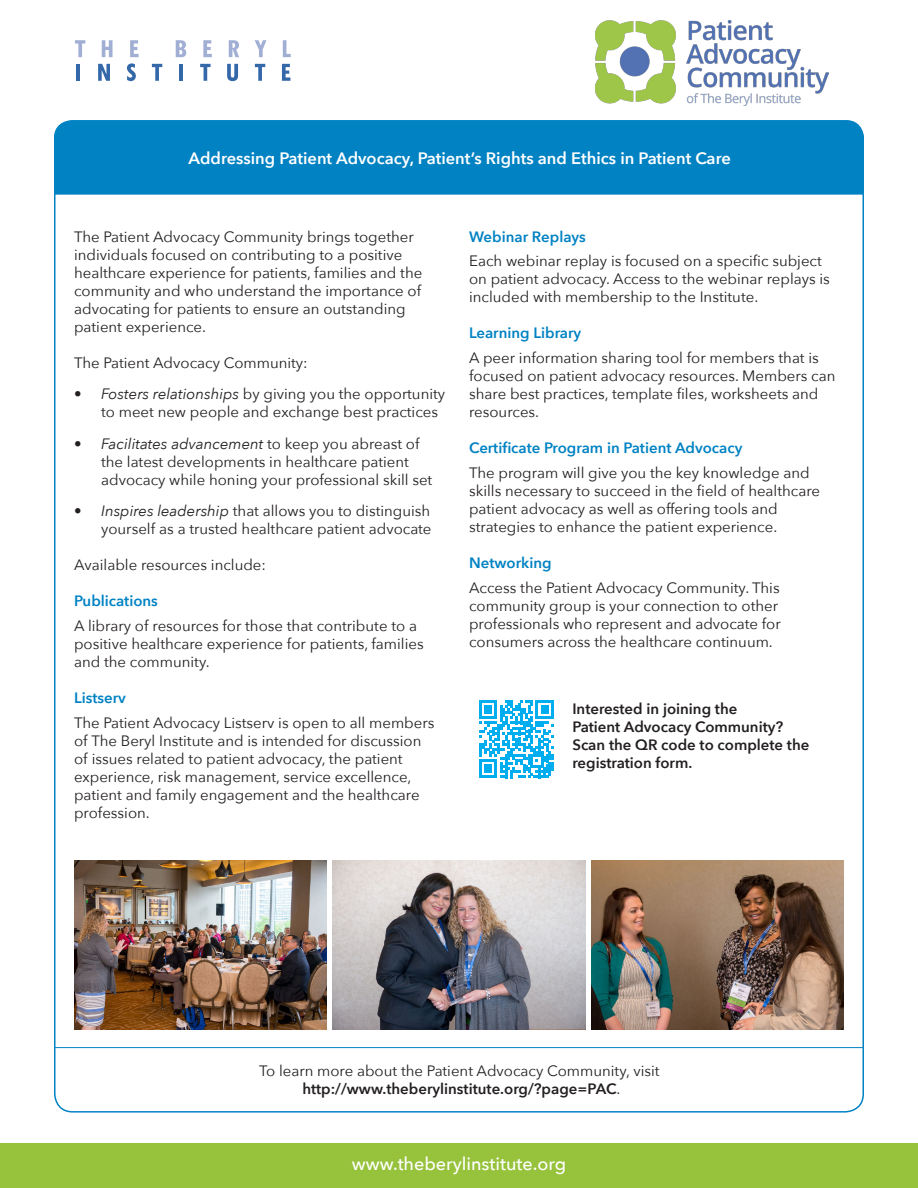
<style>
.page{position:relative;width:918px;height:1188px;background:#fff}
.page>*{position:absolute;margin:0;border:0;box-sizing:border-box;transform-origin:0 0}
.t1{font:500 18px "Avenir Next";color:#fff}
.t2{font:600 16.5px "Avenir Next";color:#fff}
.t3{font:15px/18px "Avenir Next";color:#231f20}
.t4{font:600 15px "Avenir Next";color:#0082c3}
.t5{font:600 15px/18px "Avenir Next";color:#231f20}
.s1{font-style:italic}
.s2{font-weight:600}
</style>
<div class="page">
<div style="left:54px;top:120px;width:810px;height:75px;background:#0082c3"></div>
<svg style="left:479px;top:700px;width:75px;height:78px"></svg>
<svg style="left:75px;top:40px;width:10px;height:17px"></svg>
<svg style="left:102px;top:40px;width:11px;height:17px"></svg>
<svg style="left:130px;top:40px;width:9px;height:17px"></svg>
<svg style="left:176px;top:40px;width:10px;height:17px"></svg>
<svg style="left:203px;top:40px;width:9px;height:17px"></svg>
<svg style="left:229px;top:40px;width:10px;height:17px"></svg>
<svg style="left:255px;top:40px;width:11px;height:17px"></svg>
<svg style="left:283px;top:40px;width:8px;height:17px"></svg>
<hr style="left:76px;top:64px;width:4px;height:17px;background:#3468a9">
<svg style="left:98px;top:64px;width:12px;height:17px"></svg>
<svg style="left:127px;top:63px;width:9px;height:18px"></svg>
<svg style="left:152px;top:64px;width:10px;height:17px"></svg>
<hr style="left:180px;top:64px;width:3px;height:17px;background:#3468a9">
<svg style="left:200px;top:64px;width:11px;height:17px"></svg>
<svg style="left:227px;top:64px;width:11px;height:17px"></svg>
<svg style="left:255px;top:64px;width:10px;height:17px"></svg>
<svg style="left:282px;top:64px;width:8px;height:17px"></svg>
<div style="left:0;top:1143px;width:918px;height:45px;background:#97c23c"></div>
<hr style="left:54px;top:1047px;width:810px;height:1px;background:#0082c3">
<img style="left:75px;top:861px;width:252px;height:168px">
<img style="left:333px;top:861px;width:252px;height:168px">
<img style="left:591px;top:861px;width:253px;height:168px">
<img style="left:595px;top:20px;width:234px;height:86px">
<p class="t2" style="left:188px;top:148px;width:544px">Addressing Patient Advocacy, Patient’s Rights and Ethics in Patient Care</p>
<p class="t3" style="left:74px;top:227px;width:350px">The Patient Advocacy Community brings together individuals focused on contributing to a positive healthcare experience for patients, families and the community and who understand the importance of advocating for patients to ensure an outstanding patient experience.</p>
<p class="t3" style="left:74px;top:353px;width:235px">The Patient Advocacy Community:</p>
<p class="t3" style="left:101px;top:385px;width:346px;text-indent:-27px"><span class="s1">• Fosters relationships</span> by giving you the opportunity to meet new people and exchange best practices</p>
<p class="t3" style="left:101px;top:434px;width:333px;text-indent:-27px"><span class="s1">• Facilitates advancement</span> to keep you abreast of the latest developments in healthcare patient advocacy while honing your professional skill set</p>
<p class="t3" style="left:74px;top:502px;width:359px;text-align:right"><span class="s1">• Inspires leadership</span> that allows you to distinguish yourself as a trusted healthcare patient advocate</p>
<p class="t3" style="left:74px;top:556px;width:193px">Available resources include:</p>
<p class="t4" style="left:74px;top:592px;width:85px">Publications</p>
<p class="t3" style="left:74px;top:617px;width:351px">A library of resources for those that contribute to a positive healthcare experience for patients, families and the community.</p>
<p class="t4" style="left:74px;top:688px;width:53px">Listserv</p>
<p class="t3" style="left:74px;top:713px;width:362px">The Patient Advocacy Listserv is open to all members of The Beryl Institute and is intended for discussion of issues related to patient advocacy, the patient experience, risk management, service excellence, patient and family engagement and the healthcare profession.</p>
<p class="t4" style="left:469px;top:227px;width:118px">Webinar Replays</p>
<p class="t3" style="left:469px;top:252px;width:362px">Each webinar replay is focused on a specific subject on patient advocacy. Access to the webinar replays is included with membership to the Institute.</p>
<p class="t4" style="left:469px;top:324px;width:114px">Learning Library</p>
<p class="t3" style="left:469px;top:349px;width:368px">A peer information sharing tool for members that is focused on patient advocacy resources. Members can share best practices, template files, worksheets and resources.</p>
<p class="t4" style="left:469px;top:439px;width:275px">Certificate Program in Patient Advocacy</p>
<p class="t3" style="left:469px;top:464px;width:342px">The program will give you the key knowledge and</p>
<p class="t3" style="left:469px;top:482px;width:353px">skills necessary to succeed in the field of healthcare</p>
<p class="t3" style="left:469px;top:500px;width:310px">patient advocacy as well as offering tools and</p>
<p class="t3" style="left:469px;top:518px;width:310px">strategies to enhance the patient experience.</p>
<p class="t4" style="left:469px;top:553px;width:84px">Networking</p>
<p class="t3" style="left:469px;top:578px;width:313px">Access the Patient Advocacy Community. This community group is your connection to other professionals who represent and advocate for consumers across the healthcare continuum.</p>
<p class="t5" style="left:572px;top:700px;width:239px">Interested in joining the<br>Patient Advocacy Community?<br>Scan the QR code to complete the registration form.</p>
<p class="t3" style="left:259px;top:1062px;width:402px;text-align:center">To learn more about the Patient Advocacy Community, visit <span class="s2">http://www.theberylinstitute.org/?page=PAC</span>.</p>
<p class="t1" style="left:352px;top:1153px;width:216px">www.theberylinstitute.org</p>
</div>
